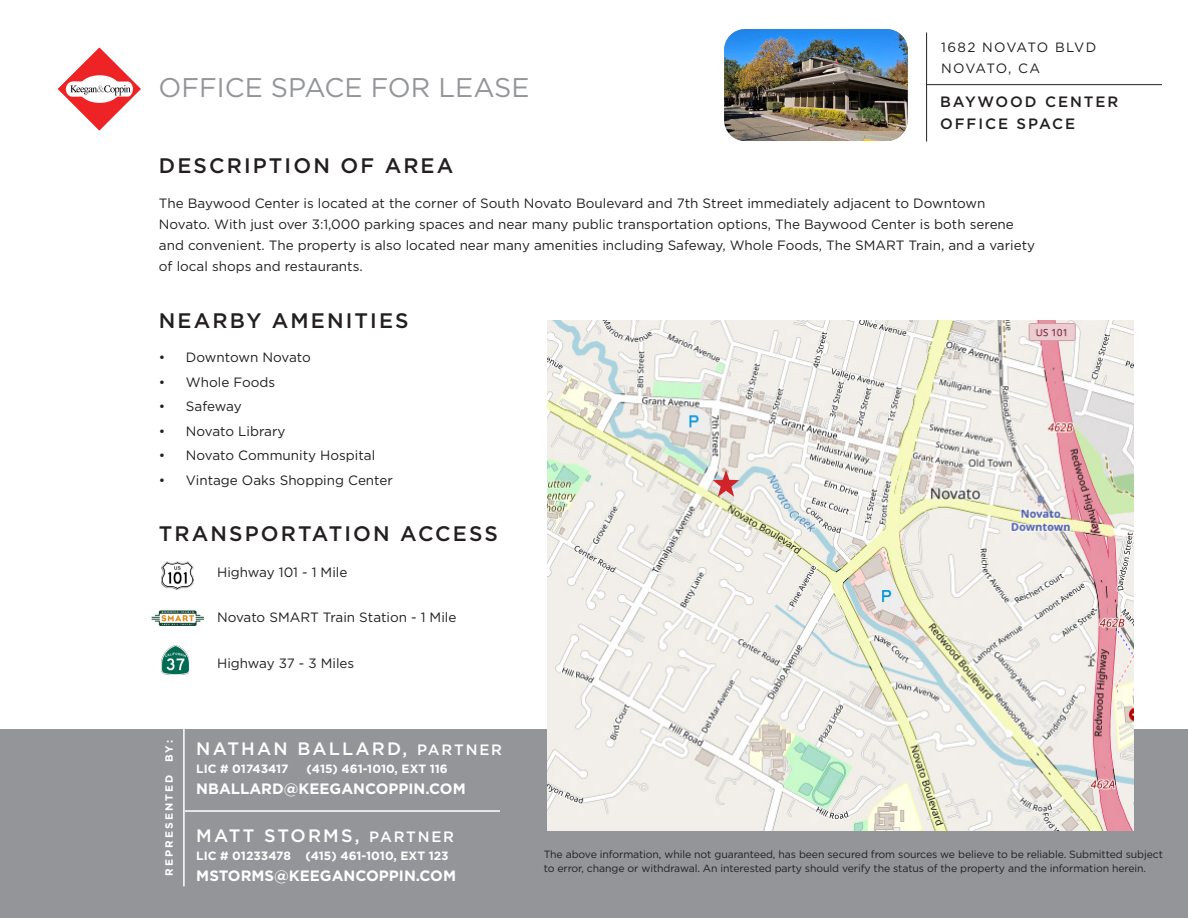
<style>
.page{position:relative;width:1188px;height:918px;background:#fff}
.page>*{position:absolute;margin:0;border:0;box-sizing:border-box;transform-origin:0 0}
.t1{font:27px "Gotham";color:#939598}
._10_26_Goth_Med_List_Bold{font:500 21px "Gotham";letter-spacing:.1em;color:#231f20}
.t2{font:500 18px "Gotham";letter-spacing:.12em;color:#fff}
.t3{font:700 15px "Gotham";color:#fff}
.t4{font:500 15px/22.2px "Gotham";letter-spacing:.13em;color:#231f20}
._10_26_Goth_Med_List_Bold-2{font:13.5px/21px "Gotham";color:#231f20}
._10_26_Goth_Med_List_Bold-3{font:13.5px/21px "Gotham";letter-spacing:.06em;color:#231f20}
.t5{font:700 12px "Gotham";color:#fff}
.t6{font:10.5px/13.5px "Gotham";letter-spacing:-.01em;color:#231f20}
.t7{font:700 10.5px "Gotham";letter-spacing:.2em;color:#fff}
.s1{font-size:15px}
</style>
<div class="page">
<hr style="left:927px;top:84px;width:235px;height:1px;background:#231f20">
<hr style="left:926px;top:32px;width:1px;height:110px;background:#231f20">
<img style="left:724px;top:29px;width:184px;height:112px">
<div style="left:0;top:729px;width:1188px;height:189px;background:#939598"></div>
<svg style="left:58px;top:48px;width:83px;height:82px"></svg>
<img style="left:547px;top:321px;width:587px;height:510px">
<hr style="left:183px;top:726px;width:2px;height:160px;background:#fff">
<hr style="left:185px;top:810px;width:315px;height:2px;background:#fff">
<svg style="left:713px;top:470px;width:26px;height:27px"></svg>
<img style="left:161px;top:562px;width:32px;height:27px">
<img style="left:151px;top:610px;width:52px;height:16px">
<img style="left:162px;top:646px;width:27px;height:29px">
<p class="t1" style="left:159px;top:70px;width:373px">OFFICE SPACE FOR LEASE</p>
<p class="_10_26_Goth_Med_List_Bold-3" style="left:941px;top:36px;width:157px">1682 NOVATO BLVD<br>NOVATO, CA</p>
<p class="t4" style="left:940px;top:91px;width:180px">BAYWOOD CENTER<br>OFFICE SPACE</p>
<p class="_10_26_Goth_Med_List_Bold" style="left:159px;top:152px;width:296px">DESCRIPTION OF AREA</p>
<p class="_10_26_Goth_Med_List_Bold-2" style="left:159px;top:192px;width:878px">The Baywood Center is located at the corner of South Novato Boulevard and 7th Street immediately adjacent to Downtown Novato. With just over 3:1,000 parking spaces and near many public transportation options, The Baywood Center is both serene and convenient. The property is also located near many amenities including Safeway, Whole Foods, The SMART Train, and a variety of local shops and restaurants.</p>
<p class="_10_26_Goth_Med_List_Bold" style="left:159px;top:307px;width:251px">NEARBY AMENITIES</p>
<p class="_10_26_Goth_Med_List_Bold-2" style="left:159px;top:347px;width:153px">• Downtown Novato</p>
<p class="_10_26_Goth_Med_List_Bold-2" style="left:159px;top:371px;width:118px">• Whole Foods</p>
<p class="_10_26_Goth_Med_List_Bold-2" style="left:159px;top:396px;width:84px">• Safeway</p>
<p class="_10_26_Goth_Med_List_Bold-2" style="left:159px;top:420px;width:128px">• Novato Library</p>
<p class="_10_26_Goth_Med_List_Bold-2" style="left:159px;top:445px;width:218px">• Novato Community Hospital</p>
<p class="_10_26_Goth_Med_List_Bold-2" style="left:159px;top:469px;width:236px">• Vintage Oaks Shopping Center</p>
<p class="_10_26_Goth_Med_List_Bold" style="left:159px;top:520px;width:340px">TRANSPORTATION ACCESS</p>
<p class="_10_26_Goth_Med_List_Bold-2" style="left:217px;top:561px;width:132px">Highway 101 - 1 Mile</p>
<p class="_10_26_Goth_Med_List_Bold-2" style="left:217px;top:606px;width:241px">Novato SMART Train Station - 1 Mile</p>
<p class="_10_26_Goth_Med_List_Bold-2" style="left:217px;top:652px;width:139px">Highway 37 - 3 Miles</p>
<p class="t7" style="left:162px;top:876px;width:137px;rotate:-90deg">REPRESENTED BY:</p>
<p class="t2" style="left:196px;top:736px;width:307px">NATHAN BALLARD, <span class="s1">PARTNER</span></p>
<p class="t5" style="left:196px;top:760px;width:94px">LIC # 01743417</p>
<p class="t5" style="left:307px;top:760px;width:143px">(415) 461-1010, EXT 116</p>
<p class="t3" style="left:196px;top:778px;width:271px">NBALLARD@KEEGANCOPPIN.COM</p>
<p class="t2" style="left:196px;top:823px;width:259px">MATT STORMS, <span class="s1">PARTNER</span></p>
<p class="t5" style="left:196px;top:847px;width:254px">LIC # 01233478 (415) 461-1010, EXT 123</p>
<p class="t3" style="left:196px;top:865px;width:261px">MSTORMS@KEEGANCOPPIN.COM</p>
<p class="t6" style="left:544px;top:848px;width:621px">The above information, while not guaranteed, has been secured from sources we believe to be reliable. Submitted subject to error, change or withdrawal. An interested party should verify the status of the property and the information herein.</p>
</div>
